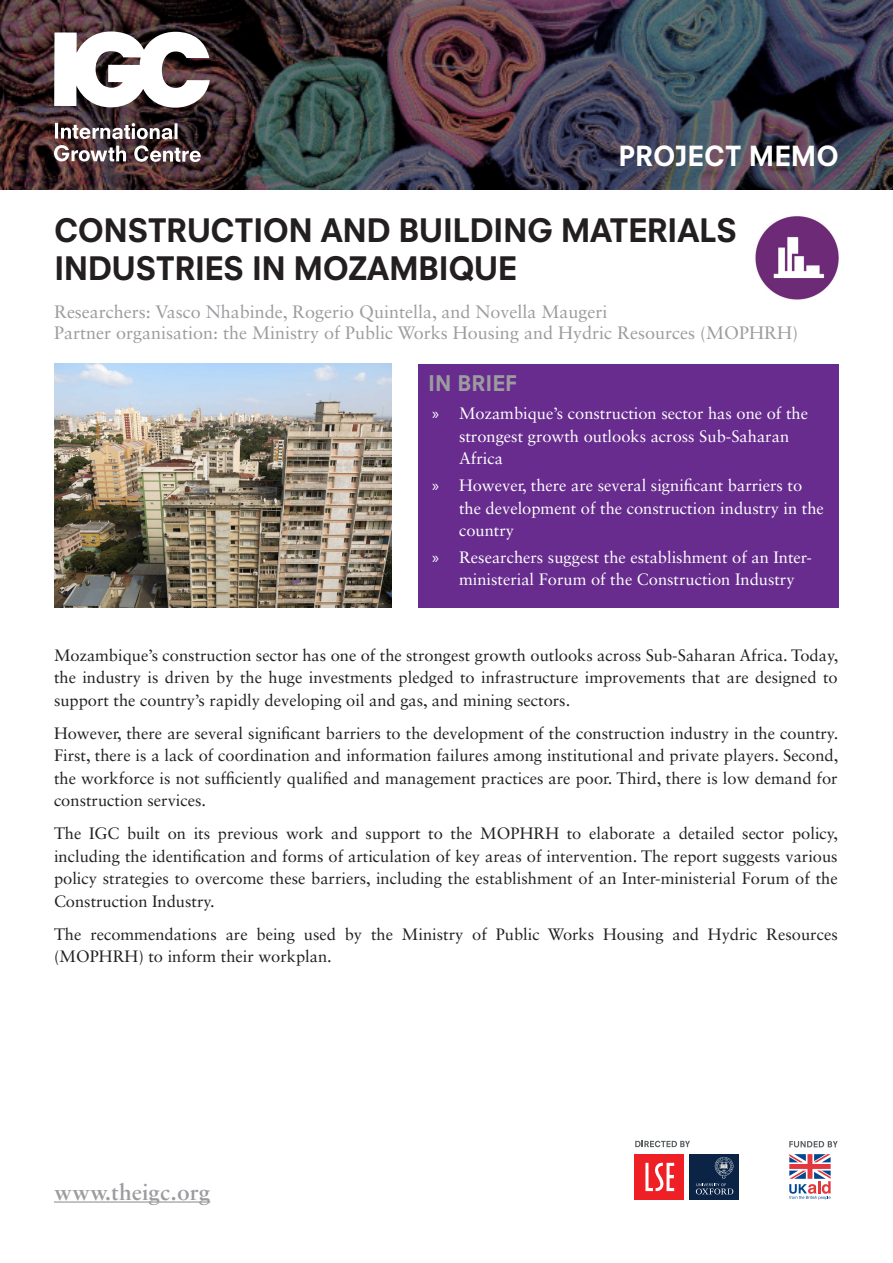
<style>
.page{position:relative;width:893px;height:1263px;background:#fff}
.page>*{position:absolute;margin:0;border:0;box-sizing:border-box;transform-origin:0 0}
.t1{font:800 31.5px/37.8px "Neuzeit SLT Std";letter-spacing:-.02em;color:#231f20}
.Heading_3__subhead{font:800 27px "Neuzeit SLT Std";color:#fff}
.Heading_3__subhead-2{font:600 24px "Sabon MT Std";color:#9c9ca0}
.Heading_3__subhead-3{font:800 21px "Neuzeit SLT Std";color:#9c9ca0}
.t2{font:18px "Sabon LT Std";color:#9c9ca0}
.Body{font:16.5px/22.5px "Sabon LT Std";color:#231f20;text-align:justify}
.t3{font:16.5px/22.5px "Sabon LT Std";color:#fff}
.s1{font-family:"Myriad Pro"}
</style>
<div class="page">
<img style="left:0;top:0;width:893px;height:189px">
<svg style="left:54px;top:31px;width:156px;height:77px"></svg>
<svg style="left:54px;top:145px;width:147px;height:17px"></svg>
<svg style="left:55px;top:123px;width:123px;height:16px"></svg>
<div style="left:418px;top:364px;width:421px;height:244px;background:#672c8e"></div>
<img style="left:54px;top:364px;width:338px;height:244px">
<svg style="left:635px;top:1141px;width:55px;height:6px"></svg>
<div style="left:634px;top:1154px;width:50px;height:45px;background:#ee2025"></div>
<svg style="left:645px;top:1163px;width:29px;height:28px"></svg>
<div style="left:689px;top:1154px;width:50px;height:45px;background:#0b2344"></div>
<svg style="left:696px;top:1157px;width:37px;height:37px"></svg>
<svg style="left:789px;top:1141px;width:49px;height:6px"></svg>
<svg style="left:789px;top:1154px;width:42px;height:46px"></svg>
<hr style="left:54px;top:1201px;width:156px;height:1px;background:#9c9ca0">
<img style="left:755px;top:216px;width:84px;height:84px">
<p class="Heading_3__subhead" style="left:618px;top:140px;width:222px">PROJECT MEMO</p>
<p class="t1" style="left:54px;top:211px;width:685px">CONSTRUCTION AND BUILDING MATERIALS<br>INDUSTRIES IN MOZAMBIQUE</p>
<p class="t2" style="left:54px;top:301px;width:555px">Researchers: Vasco Nhabinde, Rogerio Quintella, and Novella Maugeri</p>
<p class="t2" style="left:54px;top:322px;width:746px">Partner organisation: the Ministry of Public Works Housing and Hydric Resources (MOPHRH)</p>
<p class="Heading_3__subhead-3" style="left:428px;top:370px;width:90px">IN BRIEF</p>
<p class="t3" style="left:459px;top:402px;width:350px;text-indent:-27px"><span class="s1">»</span> Mozambique’s construction sector has one of the strongest growth outlooks across Sub-Saharan<br>Africa</p>
<p class="t3" style="left:459px;top:474px;width:366px;text-indent:-27px"><span class="s1">»</span> However, there are several significant barriers to the development of the construction industry in the country</p>
<p class="t3" style="left:432px;top:546px;width:381px;text-align:center"><span class="s1">»</span> Researchers suggest the establishment of an Inter&shy;ministerial Forum of the Construction Industry</p>
<p class="Body" style="left:54px;top:643px;width:786px">Mozambique’s construction sector has one of the strongest growth outlooks across Sub-Saharan Africa. Today, the industry is driven by the huge investments pledged to infrastructure improvements that are designed to support the country’s rapidly developing oil and gas, and mining sectors.</p>
<p class="Body" style="left:54px;top:721px;width:786px">However, there are several significant barriers to the development of the construction industry in the country.<br>First, there is a lack of coordination and information failures among institutional and private players. Second, the workforce is not sufficiently qualified and management practices are poor. Third, there is low demand for construction services.</p>
<p class="Body" style="left:54px;top:822px;width:786px">The IGC built on its previous work and support to the MOPHRH to elaborate a detailed sector policy, including the identification and forms of articulation of key areas of intervention. The report suggests various policy strategies to overcome these barriers, including the establishment of an Inter-ministerial Forum of the Construction Industry.</p>
<p class="Body" style="left:54px;top:922px;width:785px">The recommendations are being used by the Ministry of Public Works Housing and Hydric Resources (MOPHRH) to inform their workplan.</p>
<p class="Heading_3__subhead-2" style="left:54px;top:1177px;width:158px">www.theigc.org</p>
</div>
